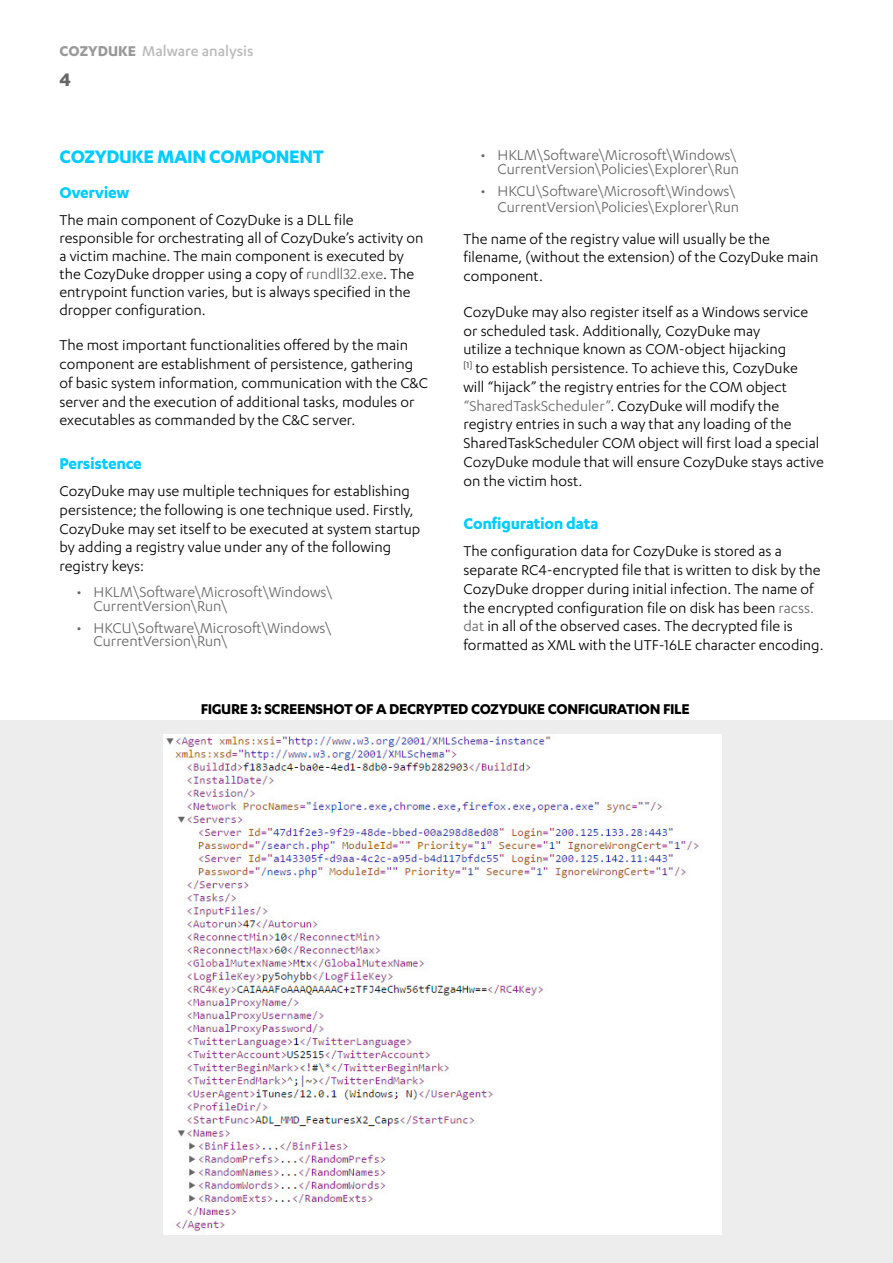
<style>
.page{position:relative;width:893px;height:1263px;background:#fff}
.page>*{position:absolute;margin:0;border:0;box-sizing:border-box;transform-origin:0 0}
.t1{font:700 21px "F Secure Sans";letter-spacing:-.02em;color:#0cf}
.t2{font:700 21px "F Secure Sans";color:#666}
.t3{font:700 18px "F Secure Sans";letter-spacing:-.02em;color:#0cf}
.t4{font:16.5px/18.8px "F Secure Sans";color:#000}
.t5{font:16.5px/13.5px "F Secure Sans";color:#666}
.t6{font:700 16.5px "F Secure Sans";letter-spacing:-.02em;color:#000}
.t7{font:500 16.5px "F Secure Sans";color:#bababa}
.s1{font-weight:700;color:#999}
.s2{color:#666}
</style>
<div class="page">
<div style="left:0;top:720px;width:893px;height:543px;background:#ededed"></div>
<img style="left:163px;top:735px;width:559px;height:499px">
<p class="t7" style="left:60px;top:42px;width:195px"><span class="s1">COZYDUKE</span> Malware analysis</p>
<p class="t2" style="left:60px;top:68px;width:13px">4</p>
<p class="t1" style="left:60px;top:145px;width:266px">COZYDUKE MAIN COMPONENT</p>
<p class="t3" style="left:60px;top:182px;width:71px">Overview</p>
<p class="t4" style="left:60px;top:210px;width:365px;line-height:18px">The main component of CozyDuke is a DLL file responsible for orchestrating all of CozyDuke’s activity on a victim machine. The main component is executed by the CozyDuke dropper using a copy of <span class="s2">rundll32.exe</span>. The entrypoint function varies, but is always specified in the dropper configuration.</p>
<p class="t4" style="left:60px;top:336px;width:370px">The most important functionalities offered by the main component are establishment of persistence, gathering of basic system information, communication with the C&amp;C server and the execution of additional tasks, modules or executables as commanded by the C&amp;C server.</p>
<p class="t3" style="left:60px;top:453px;width:84px">Persistence</p>
<p class="t4" style="left:60px;top:481px;width:362px">CozyDuke may use multiple techniques for establishing persistence; the following is one technique used. Firstly, CozyDuke may set itself to be executed at system startup by adding a registry value under any of the following registry keys:</p>
<p class="t5" style="left:94px;top:585px;width:240px;text-indent:-17px">• HKLM\Software\Microsoft\Windows\<br>CurrentVersion\Run\</p>
<p class="t5" style="left:94px;top:621px;width:239px;text-indent:-17px">• HKCU\Software\Microsoft\Windows\<br>CurrentVersion\Run\</p>
<p class="t5" style="left:480px;top:148px;width:260px;text-align:right">• HKLM\Software\Microsoft\Windows\<br>CurrentVersion\Policies\Explorer\Run</p>
<p class="t5" style="left:480px;top:182px;width:260px;line-height:16.5px;text-align:right">• HKCU\Software\Microsoft\Windows\<br>CurrentVersion\Policies\Explorer\Run</p>
<p class="t4" style="left:463px;top:229px;width:357px">The name of the registry value will usually be the filename, (without the extension) of the CozyDuke main component.</p>
<p class="t4" style="left:463px;top:302px;width:362px">CozyDuke may also register itself as a Windows service or scheduled task. Additionally, CozyDuke may<br>utilize a technique known as COM-object hijacking<br><sup>[1]</sup> to establish persistence. To achieve this, CozyDuke<br>will “hijack” the registry entries for the COM object <span class="s2">“SharedTaskScheduler”</span>. CozyDuke will modify the registry entries in such a way that any loading of the SharedTaskScheduler COM object will first load a special CozyDuke module that will ensure CozyDuke stays active on the victim host.</p>
<p class="t3" style="left:463px;top:513px;width:137px">Configuration data</p>
<p class="t4" style="left:463px;top:541px;width:362px">The configuration data for CozyDuke is stored as a separate RC4-encrypted file that is written to disk by the CozyDuke dropper during initial infection. The name of the encrypted configuration file on disk has been <span class="s2">racss. dat</span> in all of the observed cases. The decrypted file is formatted as XML with the UTF-16LE character encoding.</p>
<p class="t6" style="left:201px;top:700px;width:491px">FIGURE 3: SCREENSHOT OF A DECRYPTED COZYDUKE CONFIGURATION FILE</p>
</div>
